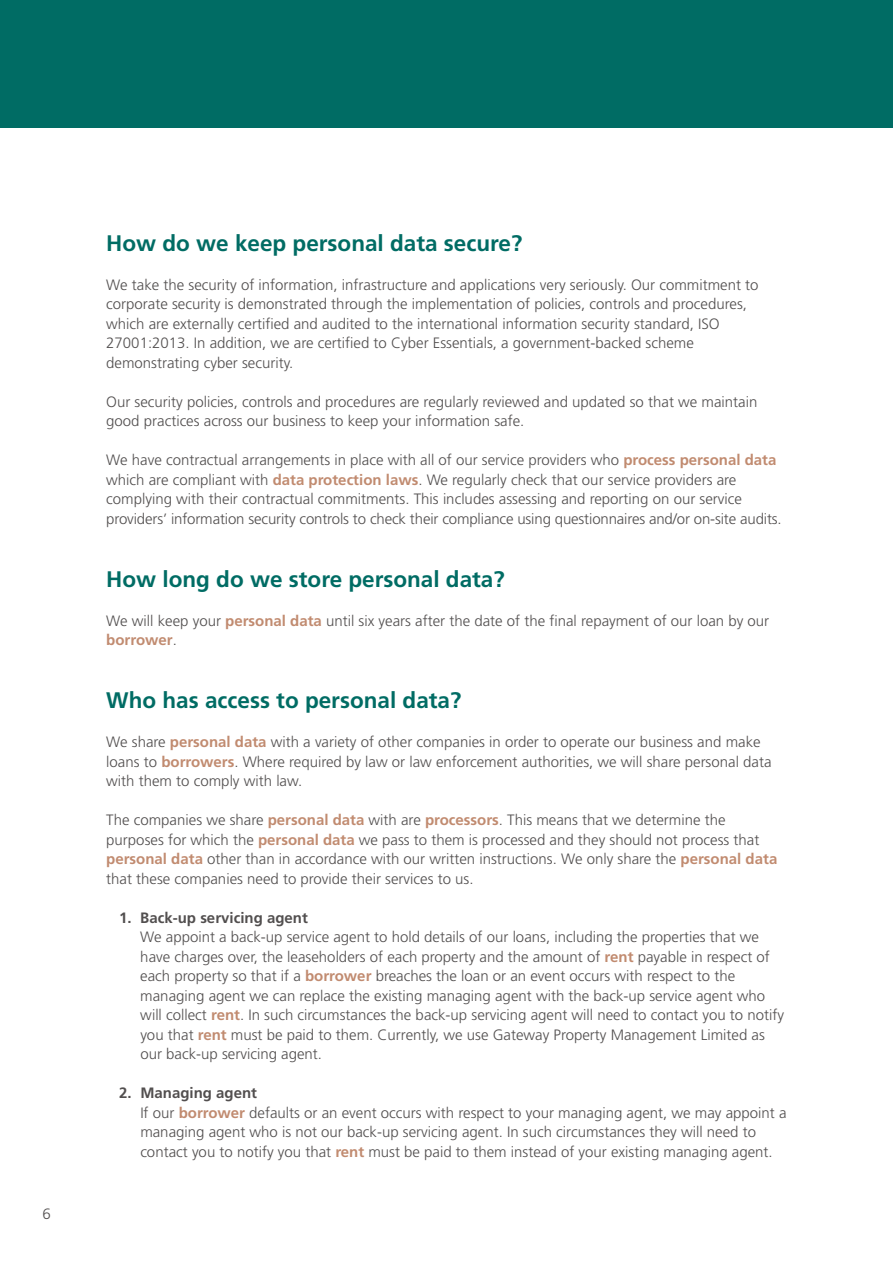
<style>
.page{position:relative;width:893px;height:1263px;background:#fff}
.page>*{position:absolute;margin:0;border:0;box-sizing:border-box;transform-origin:0 0}
.t1{font:700 22.5px "Frutiger";color:#006c64}
.t2{font:300 15px/19.5px "Frutiger";color:#524f4f}
.t3{font:700 15px "Frutiger";color:#524f4f}
.s1{font-weight:700;color:#c18b70}
.s2{font-weight:700}
</style>
<div class="page">
<div style="left:0;top:0;width:893px;height:128px;background:#006c64"></div>
<p class="t2" style="left:43px;top:1205px;width:10px">6</p>
<h1 class="t1" style="left:106px;top:234px;width:417px">How do we keep personal data secure?</h1>
<p class="t2" style="left:106px;top:276px;width:654px">We take the security of information, infrastructure and applications very seriously. Our commitment to corporate security is demonstrated through the implementation of policies, controls and procedures, which are externally certified and audited to the international information security standard, ISO 27001:2013. In addition, we are certified to Cyber Essentials, a government-backed scheme demonstrating cyber security.</p>
<p class="t2" style="left:106px;top:393px;width:652px">Our security policies, controls and procedures are regularly reviewed and updated so that we maintain good practices across our business to keep your information safe.</p>
<p class="t2" style="left:106px;top:451px;width:677px">We have contractual arrangements in place with all of our service providers who <span class="s1">process personal data </span>which are compliant with <span class="s1">data protection laws</span>. We regularly check that our service providers are complying with their contractual commitments. This includes assessing and reporting on our service providers’ information security controls to check their compliance using questionnaires and/or on-site audits.</p>
<h1 class="t1" style="left:106px;top:570px;width:400px">How long do we store personal data?</h1>
<p class="t2" style="left:106px;top:612px;width:664px">We will keep your <span class="s1">personal data</span> until six years after the date of the final repayment of our loan by our <span class="s1">borrower</span>.</p>
<h1 class="t1" style="left:106px;top:691px;width:357px">Who has access to personal data?</h1>
<p class="t2" style="left:106px;top:733px;width:667px">We share <span class="s1">personal data</span> with a variety of other companies in order to operate our business and make loans to <span class="s1">borrowers</span>. Where required by law or law enforcement authorities, we will share personal data with them to comply with law.</p>
<p class="t2" style="left:106px;top:811px;width:672px">The companies we share <span class="s1">personal data</span> with are <span class="s1">processors</span>. This means that we determine the purposes for which the <span class="s1">personal data</span> we pass to them is processed and they should not process that <span class="s1">personal data</span> other than in accordance with our written instructions. We only share the <span class="s1">personal data </span>that these companies need to provide their services to us.</p>
<p class="t3" style="left:119px;top:911px;width:190px">1. Back-up servicing agent</p>
<p class="t2" style="left:140px;top:928px;width:645px">We appoint a back-up service agent to hold details of our loans, including the properties that we have charges over, the leaseholders of each property and the amount of <span class="s1">rent</span> payable in respect of each property so that if a <span class="s1">borrower</span> breaches the loan or an event occurs with respect to the managing agent we can replace the existing managing agent with the back-up service agent who will collect <span class="s1">rent</span>. In such circumstances the back-up servicing agent will need to contact you to notify you that <span class="s1">rent</span> must be paid to them. Currently, we use Gateway Property Management Limited as our back-up servicing agent.</p>
<p class="t2" style="left:140px;top:1084px;width:648px;text-indent:-21px"><span class="s2">2. Managing agent<br></span>If our <span class="s1">borrower</span> defaults or an event occurs with respect to your managing agent, we may appoint a managing agent who is not our back-up servicing agent. In such circumstances they will need to contact you to notify you that <span class="s1">rent</span> must be paid to them instead of your existing managing agent.</p>
</div>
